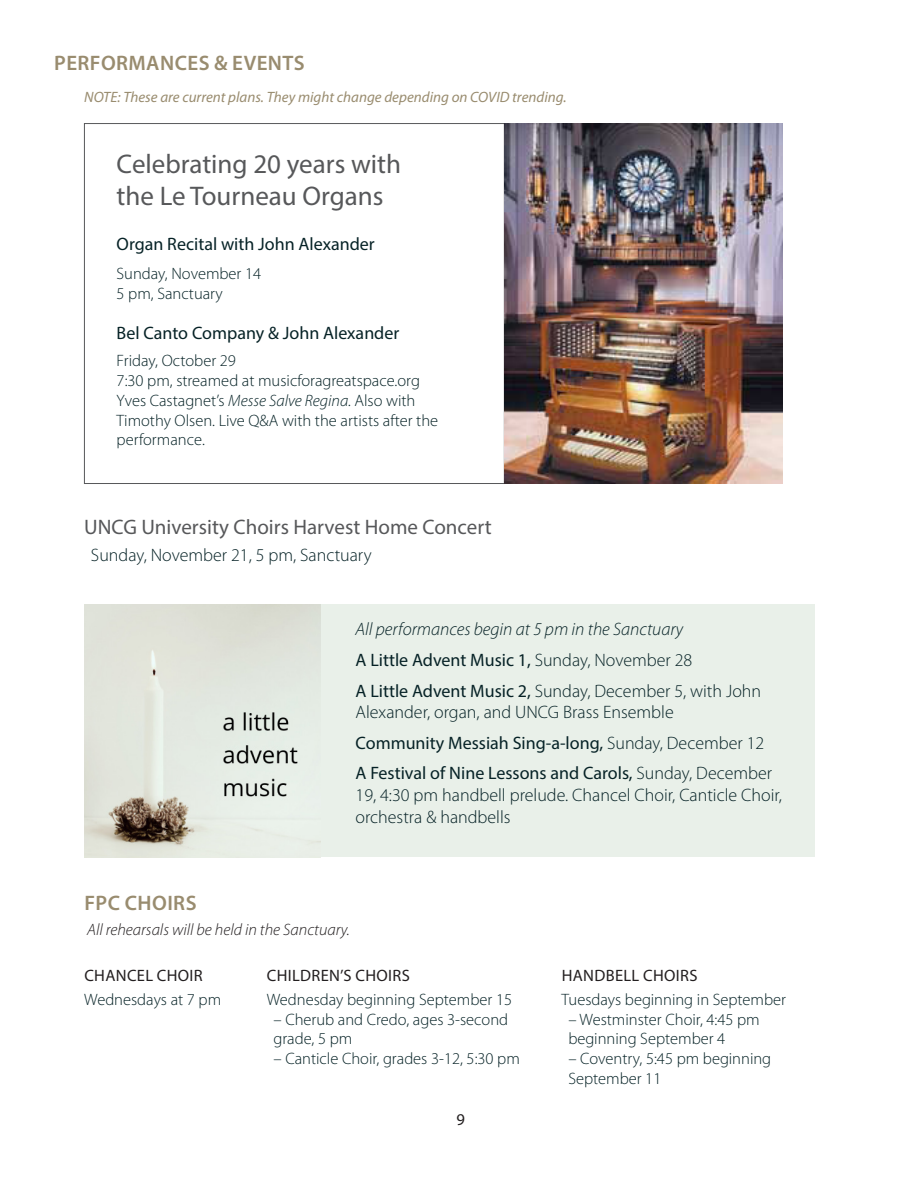
<style>
.page{position:relative;width:918px;height:1188px;background:#fff}
.page>*{position:absolute;margin:0;border:0;box-sizing:border-box;transform-origin:0 0}
.list_hed{font:27px/32.4px "Myriad Pro";color:#57585a}
.list_hed-2{font:21px "Myriad Pro";color:#57585a}
.list_hed-3{font:600 21px "Myriad Pro";letter-spacing:.02em;color:#998c6f}
.list{font:300 18px/21.6px "Myriad Pro";color:#062226}
.list-2{font:18px "Myriad Pro";color:#062226}
.list-3{font:italic 300 18px "Myriad Pro";color:#062226}
.list-4{font:300 16.5px/19.8px "Myriad Pro";color:#062226}
.list-5{font:16.5px "Myriad Pro";letter-spacing:.02em;color:#231f20}
.list-6{font:italic 300 16.5px "Myriad Pro";color:#231f20}
.list-7{font:italic 15px "Myriad Pro";color:#998c6f}
.s1{font-style:italic}
.s2{font-weight:300}
.s3{font-weight:400}
</style>
<div class="page">
<div style="left:84px;top:123px;width:421px;height:361px;border:1px solid #57585a"></div>
<img style="left:505px;top:123px;width:278px;height:361px">
<div style="left:320px;top:604px;width:495px;height:253px;background:#e9f0e9"></div>
<img style="left:84px;top:604px;width:236px;height:253px">
<p class="list_hed-3" style="left:54px;top:49px;width:252px">PERFORMANCES &amp; EVENTS</p>
<p class="list-7" style="left:84px;top:88px;width:484px">NOTE: These are current plans. They might change depending on COVID trending.</p>
<p class="list_hed" style="left:117px;top:147px;width:286px">Celebrating 20 years with the Le Tourneau Organs</p>
<p class="list-2" style="left:117px;top:233px;width:260px">Organ Recital with John Alexander</p>
<p class="list-4" style="left:117px;top:263px;width:146px">Sunday, November 14</p>
<p class="list-4" style="left:117px;top:283px;width:108px">5 pm, Sanctuary</p>
<p class="list-2" style="left:117px;top:322px;width:284px">Bel Canto Company &amp; John Alexander</p>
<p class="list-4" style="left:117px;top:351px;width:121px">Friday, October 29</p>
<p class="list-4" style="left:117px;top:370px;width:305px">7:30 pm, streamed at musicforagreatspace.org</p>
<p class="list-4" style="left:117px;top:390px;width:323px">Yves Castagnet’s <span class="s1">Messe Salve Regina.</span> Also with<br>Timothy Olsen. Live Q&amp;A with the artists after the performance.</p>
<p class="list_hed-2" style="left:84px;top:514px;width:409px">UNCG University Choirs Harvest Home Concert</p>
<p class="list" style="left:91px;top:544px;width:282px">Sunday, November 21, 5 pm, Sanctuary</p>
<p class="list-3" style="left:356px;top:619px;width:329px">All performances begin at 5 pm in the Sanctuary</p>
<p class="list-2" style="left:356px;top:649px;width:338px">A Little Advent Music 1, <span class="s2">Sunday, November 28</span></p>
<p class="list" style="left:356px;top:680px;width:407px"><span class="s3">A Little Advent Music 2,</span> Sunday, December 5, with John<br>Alexander, organ, and UNCG Brass Ensemble</p>
<p class="list-2" style="left:356px;top:732px;width:410px">Community Messiah Sing-a-long, <span class="s2">Sunday, December 12</span></p>
<p class="list" style="left:356px;top:762px;width:428px"><span class="s3">A Festival of Nine Lessons and Carols,</span> Sunday, December<br>19, 4:30 pm handbell prelude. Chancel Choir, Canticle Choir, orchestra &amp; handbells</p>
<p class="list_hed-3" style="left:84px;top:890px;width:114px">FPC CHOIRS</p>
<p class="list-6" style="left:87px;top:919px;width:264px">All rehearsals will be held in the Sanctuary.</p>
<p class="list-5" style="left:267px;top:965px;width:145px">CHILDREN’S CHOIRS</p>
<p class="list-4" style="left:267px;top:989px;width:247px">Wednesday beginning September 15</p>
<p class="list-4" style="left:274px;top:1009px;width:236px">– Cherub and Credo, ages 3-second grade, 5 pm</p>
<p class="list-4" style="left:274px;top:1049px;width:248px">– Canticle Choir, grades 3-12, 5:30 pm</p>
<p class="list-5" style="left:84px;top:965px;width:120px">CHANCEL CHOIR</p>
<p class="list-4" style="left:84px;top:989px;width:138px">Wednesdays at 7 pm</p>
<p class="list-5" style="left:456px;top:1109px;width:10px">9</p>
<p class="list-5" style="left:562px;top:965px;width:137px">HANDBELL CHOIRS</p>
<p class="list-4" style="left:562px;top:989px;width:226px">Tuesdays beginning in September</p>
<p class="list-4" style="left:568px;top:1009px;width:193px">– Westminster Choir, 4:45 pm beginning September 4</p>
<p class="list-4" style="left:568px;top:1049px;width:204px">– Coventry, 5:45 pm beginning<br>September 11</p>
</div>
